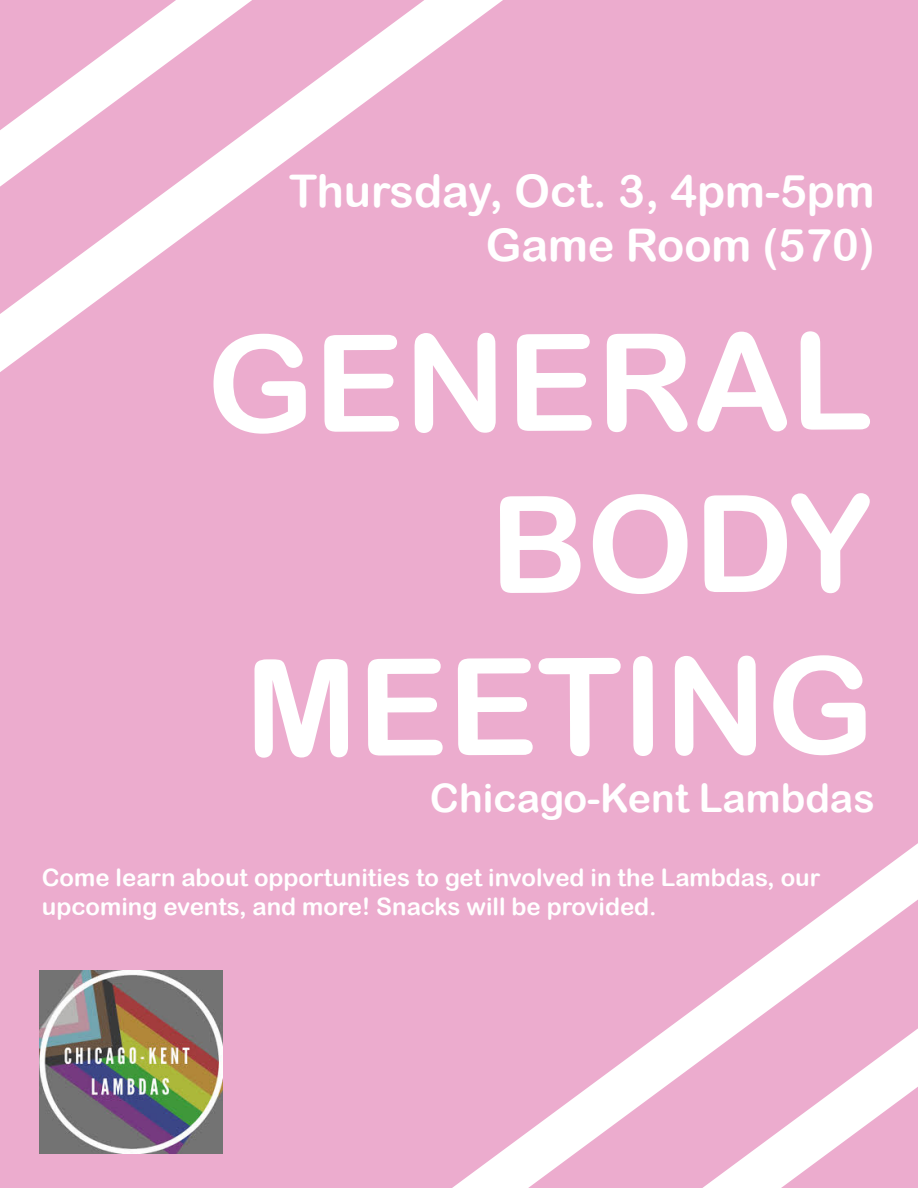
<style>
.page{position:relative;width:918px;height:1188px;background:#fff}
.page>*{position:absolute;margin:0;border:0;box-sizing:border-box;transform-origin:0 0}
.t1{font:135px/162px "Arial Rounded MT Bold";letter-spacing:-.005em;color:#fff;text-align:right}
.t2{font:45px "Arial Rounded MT Bold";color:#fff}
.t3{font:39.3px "Arial Rounded MT Bold";color:#fff}
.t4{font:24px/28.8px "Arial Rounded MT Bold";color:#fff}
</style>
<div class="page">
<div style="left:0;top:0;width:918px;height:810px;background:#ecacce"></div>
<div style="left:0;top:801px;width:918px;height:387px;background:#ecacce"></div>
<svg style="left:0;top:0;width:503px;height:372px"></svg>
<svg style="left:452px;top:843px;width:466px;height:345px"></svg>
<svg style="left:702px;top:1028px;width:216px;height:160px"></svg>
<img style="left:39px;top:970px;width:184px;height:184px">
<p class="t2" style="left:289px;top:164px;width:587px">Thursday, Oct. 3, 4pm-5pm</p>
<p class="t2" style="left:486px;top:218px;width:390px">Game Room (570)</p>
<p class="t1" style="left:207px;top:300px;width:669px">GENERAL<br>BODY<br>MEETING</p>
<p class="t3" style="left:430px;top:775px;width:446px">Chicago-Kent Lambdas</p>
<p class="t4" style="left:42px;top:863px;width:780px">Come learn about opportunities to get involved in the Lambdas, our upcoming events, and more! Snacks will be provided.</p>
</div>
